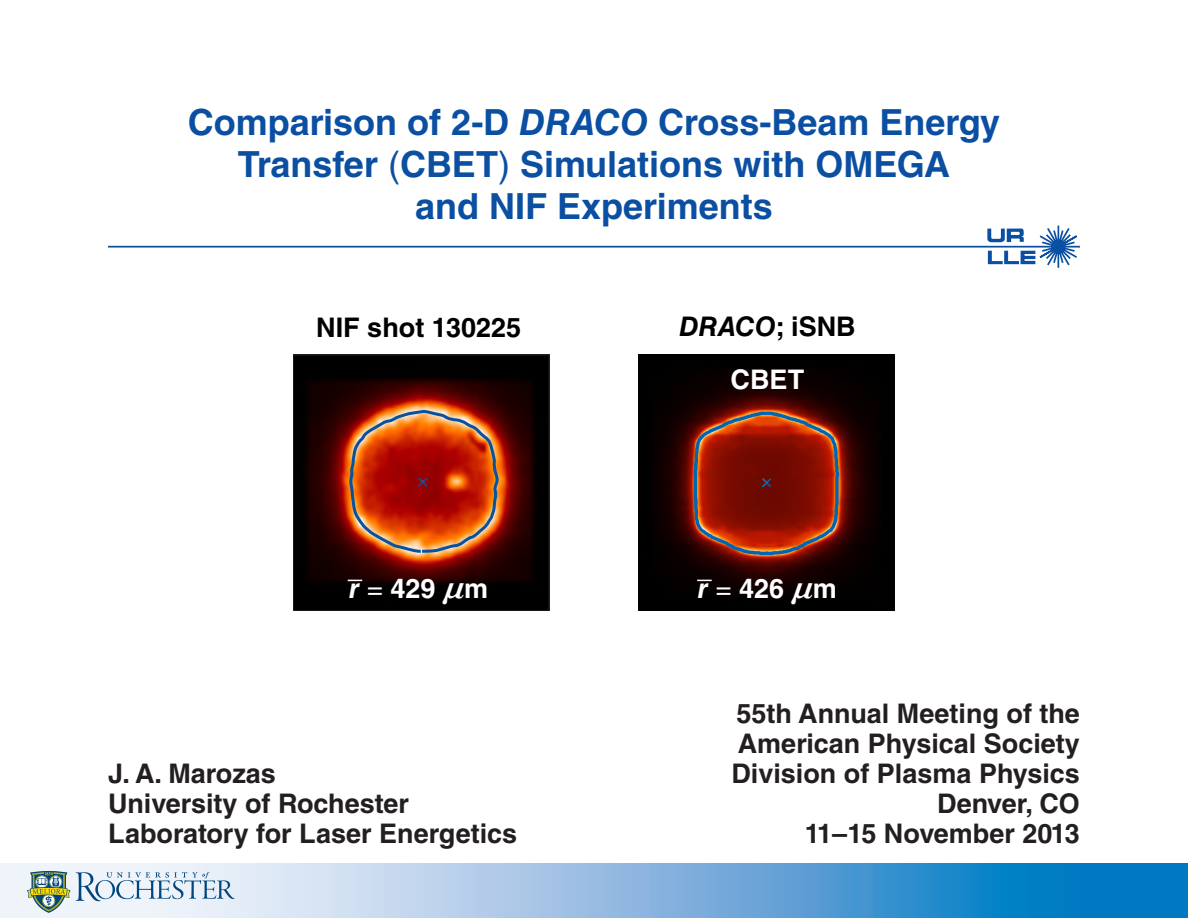
<style>
.page{position:relative;width:1188px;height:918px;background:#fff}
.page>*{position:absolute;margin:0;border:0;box-sizing:border-box;transform-origin:0 0}
.t1{font:700 36px/42px "Helvetica LT Std";color:#0a4fa2;text-align:center}
.t2{font:700 27px "Helvetica LT Std";color:#231f20}
.t3{font:700 27px "Helvetica LT Std";color:#fff}
.t4{font:italic 700 27px/52.8px "Helvetica LT Std";letter-spacing:-.005em;color:#000;text-align:center}
.t5{font:700 27px "Helvetica LT Std";color:#000}
.t6{font:19.35px "Helvetica LT Std";color:#0651a0}
.s1{font-style:italic}
.s2{font-weight:400}
.s3{font-family:"MM Greek";font-style:italic}
.s4{font-style:normal}
.s5{font-style:normal;color:#fff}
</style>
<div class="page">
<svg style="left:0;top:864px;width:1188px;height:54px;background:#77b1dc"></svg>
<svg style="left:27px;top:871px;width:208px;height:42px"></svg>
<svg style="left:987px;top:225px;width:92px;height:43px"></svg>
<hr style="left:108px;top:246px;width:972px;height:2px;background:#0a4fa2">
<img style="left:639px;top:355px;width:256px;height:256px">
<svg style="left:692px;top:410px;width:149px;height:147px;background:#8b210f"></svg>
<img style="left:296px;top:358px;width:250px;height:250px">
<div style="left:293px;top:355px;width:256px;height:256px;border:2px solid #231f20"></div>
<svg style="left:347px;top:409px;width:154px;height:145px;background:#be401b"></svg>
<svg style="left:697px;top:580px;width:15px;height:1px"></svg>
<svg style="left:348px;top:580px;width:14px;height:1px"></svg>
<p class="t1" style="left:188px;top:100px;width:814px">Comparison of 2-D <span class="s1">DRACO</span> Cross-Beam Energy<br>Transfer <span class="s2">(</span>CBET<span class="s2">)</span> Simulations with OMEGA</p>
<p class="t1" style="left:415px;top:184px;width:359px">and NIF Experiments</p>
<p class="t5" style="left:316px;top:311px;width:206px">NIF shot 130225</p>
<p class="t6" style="left:417px;top:469px;width:13px">×</p>
<p class="t3" style="left:349px;top:572px;width:140px"><span class="s1">r</span> <span class="s2">=</span> 429 <span class="s3">n</span>m</p>
<p class="t2" style="left:108px;top:757px;width:169px">J. A. Marozas</p>
<p class="t2" style="left:108px;top:787px;width:302px">University of Rochester</p>
<p class="t2" style="left:108px;top:817px;width:411px">Laboratory for Laser Energetics</p>
<p class="t4" style="left:679px;top:300px;width:178px">DRACO<span class="s4">; iSNB<br></span><span class="s5">CBET</span></p>
<p class="t3" style="left:698px;top:572px;width:140px"><span class="s1">r</span> <span class="s2">=</span> 426 <span class="s3">n</span>m</p>
<p class="t2" style="left:737px;top:697px;width:345px">55th Annual Meeting of the</p>
<p class="t2" style="left:738px;top:727px;width:344px">American Physical Society</p>
<p class="t2" style="left:731px;top:757px;width:350px">Division of Plasma Physics</p>
<p class="t2" style="left:937px;top:787px;width:144px">Denver, CO</p>
<p class="t2" style="left:805px;top:817px;width:277px">11–15 November 2013</p>
</div>
